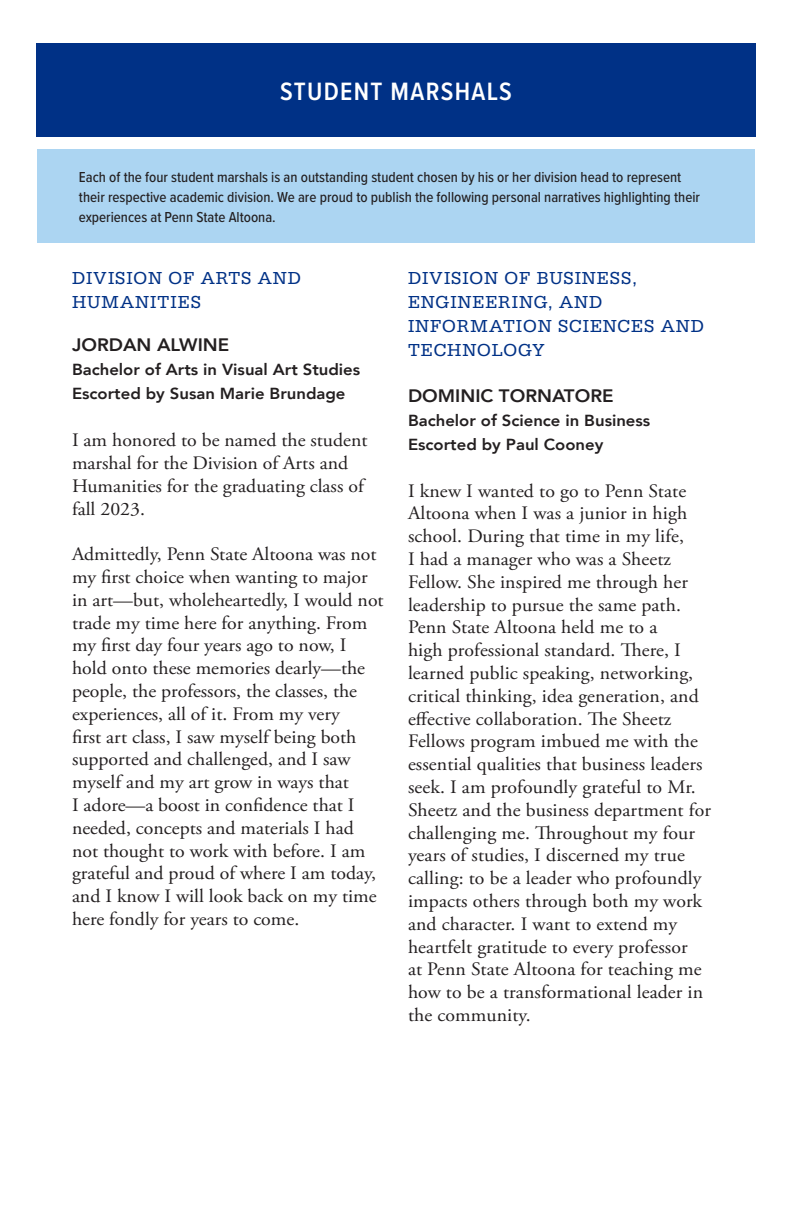
<style>
.page{position:relative;width:792px;height:1224px;background:#fff}
.page>*{position:absolute;margin:0;border:0;box-sizing:border-box;transform-origin:0 0}
.t1{font:600 26px "Proxima Nova Cond";letter-spacing:.05em;color:#fff}
.t2{font:19px/22.8px "Adobe Garamond Pro";letter-spacing:.005em;color:#231f20;scale:1.04 1}
.t3{font:18px/24px "Serifa";letter-spacing:.05em;color:#003186}
.t4{font:800 18px "Avenir";color:#231f20;scale:1.04 1}
.t5{font:800 16px "Avenir";color:#231f20;scale:1.04 1}
.t6{font:500 15px/20px "Proxima Nova Cond";color:#231f20}
</style>
<div class="page">
<div style="left:36px;top:43px;width:720px;height:94px;background:#003186"></div>
<div style="left:37px;top:149px;width:718px;height:94px;background:#acd5f2"></div>
<p class="t1" style="left:280px;top:72px;width:233px">STUDENT MARSHALS</p>
<p class="t6" style="left:79px;top:166px;width:623px">Each of the four student marshals is an outstanding student chosen by his or her division head to represent their respective academic division. We are proud to publish the following personal narratives highlighting their experiences at Penn State Altoona.</p>
<p class="t3" style="left:72px;top:266px;width:230px">DIVISION OF ARTS AND<br>HUMANITIES</p>
<p class="t4" style="left:72px;top:331px;width:153px">JORDAN ALWINE</p>
<p class="t5" style="left:72px;top:357px;width:279px">Bachelor of Arts in Visual Art Studies</p>
<p class="t5" style="left:72px;top:381px;width:265px">Escorted by Susan Marie Brundage</p>
<p class="t2" style="left:72px;top:429px;width:286px">I am honored to be named the student marshal for the Division of Arts and<br>Humanities for the graduating class of fall 2023.</p>
<p class="t2" style="left:72px;top:543px;width:301px">Admittedly, Penn State Altoona was not my first choice when wanting to major in art—but, wholeheartedly, I would not trade my time here for anything. From my first day four years ago to now, I hold onto these memories dearly—the people, the professors, the classes, the experiences, all of it. From my very<br>first art class, I saw myself being both supported and challenged, and I saw myself and my art grow in ways that<br>I adore—a boost in confidence that I needed, concepts and materials I had not thought to work with before. I am grateful and proud of where I am today, and I know I will look back on my time here fondly for years to come.</p>
<p class="t3" style="left:408px;top:266px;width:297px">DIVISION OF BUSINESS,<br>ENGINEERING, AND<br>INFORMATION SCIENCES AND<br>TECHNOLOGY</p>
<p class="t4" style="left:408px;top:381px;width:199px">DOMINIC TORNATORE</p>
<p class="t5" style="left:408px;top:408px;width:235px">Bachelor of Science in Business</p>
<p class="t5" style="left:408px;top:432px;width:189px">Escorted by Paul Cooney</p>
<p class="t2" style="left:408px;top:480px;width:293px">I knew I wanted to go to Penn State Altoona when I was a junior in high school. During that time in my life,<br>I had a manager who was a Sheetz Fellow. She inspired me through her leadership to pursue the same path.<br>Penn State Altoona held me to a<br>high professional standard. There, I learned public speaking, networking, critical thinking, idea generation, and effective collaboration. The Sheetz Fellows program imbued me with the essential qualities that business leaders seek. I am profoundly grateful to Mr.<br>Sheetz and the business department for challenging me. Throughout my four years of studies, I discerned my true calling: to be a leader who profoundly impacts others through both my work and character. I want to extend my heartfelt gratitude to every professor<br>at Penn State Altoona for teaching me how to be a transformational leader in the community.</p>
</div>
